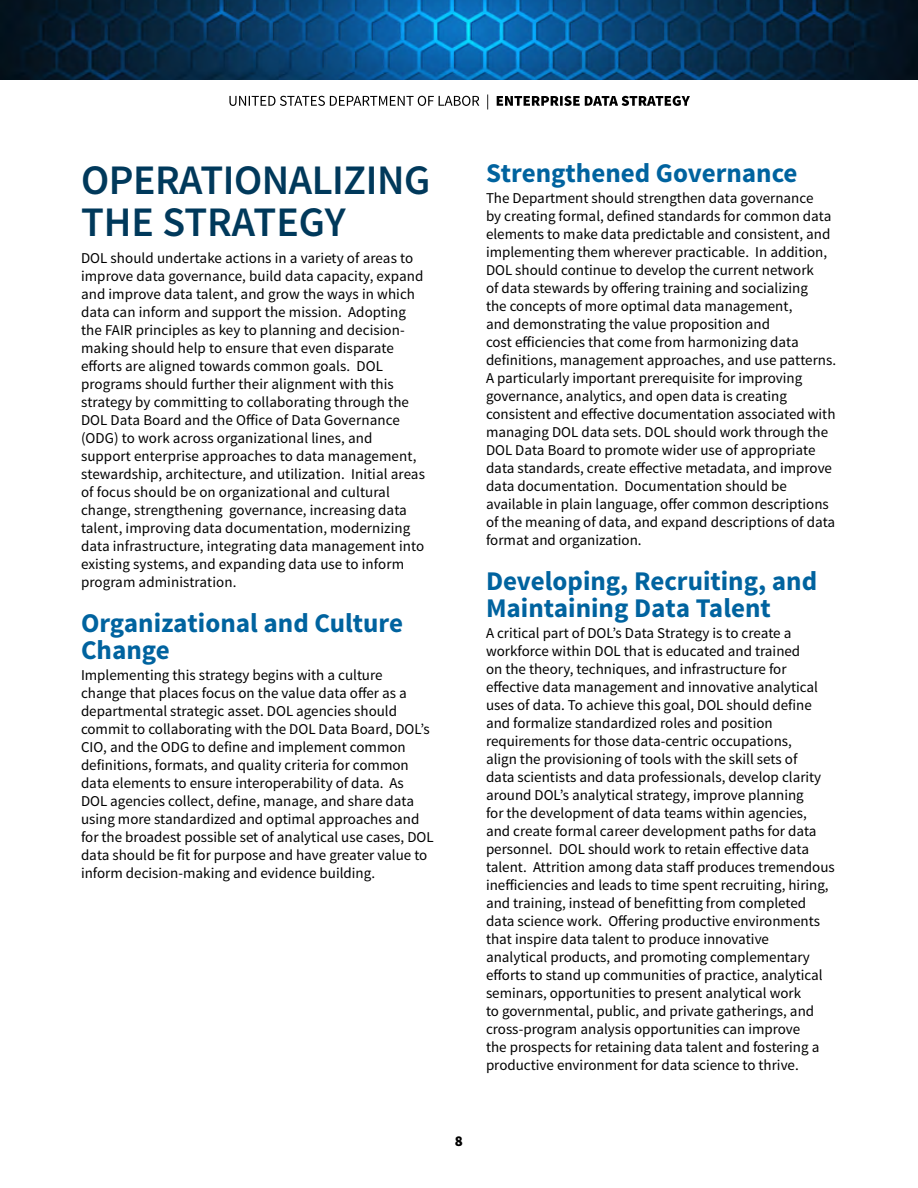
<style>
.page{position:relative;width:918px;height:1188px;background:#fff}
.page>*{position:absolute;margin:0;border:0;box-sizing:border-box;transform-origin:0 0}
.t1{font:600 42px/42px "Source Sans Pro";letter-spacing:-.01em;color:#00395b}
.t2{font:700 27px/27px "Source Sans Pro";color:#00639f}
.t3{font:15px/18px "Source Sans Pro";color:#000}
.t4{font:900 15px "Source Sans Pro";color:#000}
</style>
<div class="page">
<img style="left:0;top:0;width:918px;height:80px">
<svg style="left:229px;top:95px;width:461px;height:14px"></svg>
<h2 class="t1" style="left:81px;top:160px;width:351px">OPERATIONALIZING<br>THE STRATEGY</h2>
<p class="t3" style="left:81px;top:249px;width:346px">DOL should undertake actions in a variety of areas to improve data governance, build data capacity, expand and improve data talent, and grow the ways in which data can inform and support the mission. Adopting the FAIR principles as key to planning and decision&shy;making should help to ensure that even disparate efforts are aligned towards common goals. DOL programs should further their alignment with this strategy by committing to collaborating through the DOL Data Board and the Office of Data Governance (ODG) to work across organizational lines, and support enterprise approaches to data management, stewardship, architecture, and utilization. Initial areas of focus should be on organizational and cultural change, strengthening governance, increasing data talent, improving data documentation, modernizing data infrastructure, integrating data management into existing systems, and expanding data use to inform program administration.</p>
<h3 class="t2" style="left:81px;top:610px;width:324px">Organizational and Culture<br>Change</h3>
<p class="t3" style="left:81px;top:666px;width:354px">Implementing this strategy begins with a culture<br>change that places focus on the value data offer as a departmental strategic asset. DOL agencies should commit to collaborating with the DOL Data Board, DOL’s CIO, and the ODG to define and implement common definitions, formats, and quality criteria for common data elements to ensure interoperability of data. As DOL agencies collect, define, manage, and share data using more standardized and optimal approaches and for the broadest possible set of analytical use cases, DOL data should be fit for purpose and have greater value to inform decision-making and evidence building.</p>
<h3 class="t2" style="left:486px;top:161px;width:313px">Strengthened Governance</h3>
<p class="t3" style="left:486px;top:190px;width:352px">The Department should strengthen data governance<br>by creating formal, defined standards for common data elements to make data predictable and consistent, and implementing them wherever practicable. In addition, DOL should continue to develop the current network<br>of data stewards by offering training and socializing<br>the concepts of more optimal data management,<br>and demonstrating the value proposition and<br>cost efficiencies that come from harmonizing data definitions, management approaches, and use patterns.<br>A particularly important prerequisite for improving governance, analytics, and open data is creating consistent and effective documentation associated with managing DOL data sets. DOL should work through the DOL Data Board to promote wider use of appropriate data standards, create effective metadata, and improve data documentation. Documentation should be available in plain language, offer common descriptions of the meaning of data, and expand descriptions of data format and organization.</p>
<h3 class="t2" style="left:486px;top:569px;width:333px">Developing, Recruiting, and<br>Maintaining Data Talent</h3>
<p class="t3" style="left:486px;top:625px;width:350px">A critical part of DOL’s Data Strategy is to create a workforce within DOL that is educated and trained<br>on the theory, techniques, and infrastructure for effective data management and innovative analytical uses of data. To achieve this goal, DOL should define and formalize standardized roles and position requirements for those data-centric occupations,<br>align the provisioning of tools with the skill sets of<br>data scientists and data professionals, develop clarity around DOL’s analytical strategy, improve planning<br>for the development of data teams within agencies, and create formal career development paths for data personnel. DOL should work to retain effective data talent. Attrition among data staff produces tremendous inefficiencies and leads to time spent recruiting, hiring, and training, instead of benefitting from completed data science work. Offering productive environments that inspire data talent to produce innovative<br>analytical products, and promoting complementary efforts to stand up communities of practice, analytical seminars, opportunities to present analytical work<br>to governmental, public, and private gatherings, and cross-program analysis opportunities can improve<br>the prospects for retaining data talent and fostering a productive environment for data science to thrive.</p>
<p class="t4" style="left:455px;top:1131px;width:10px">8</p>
</div>
